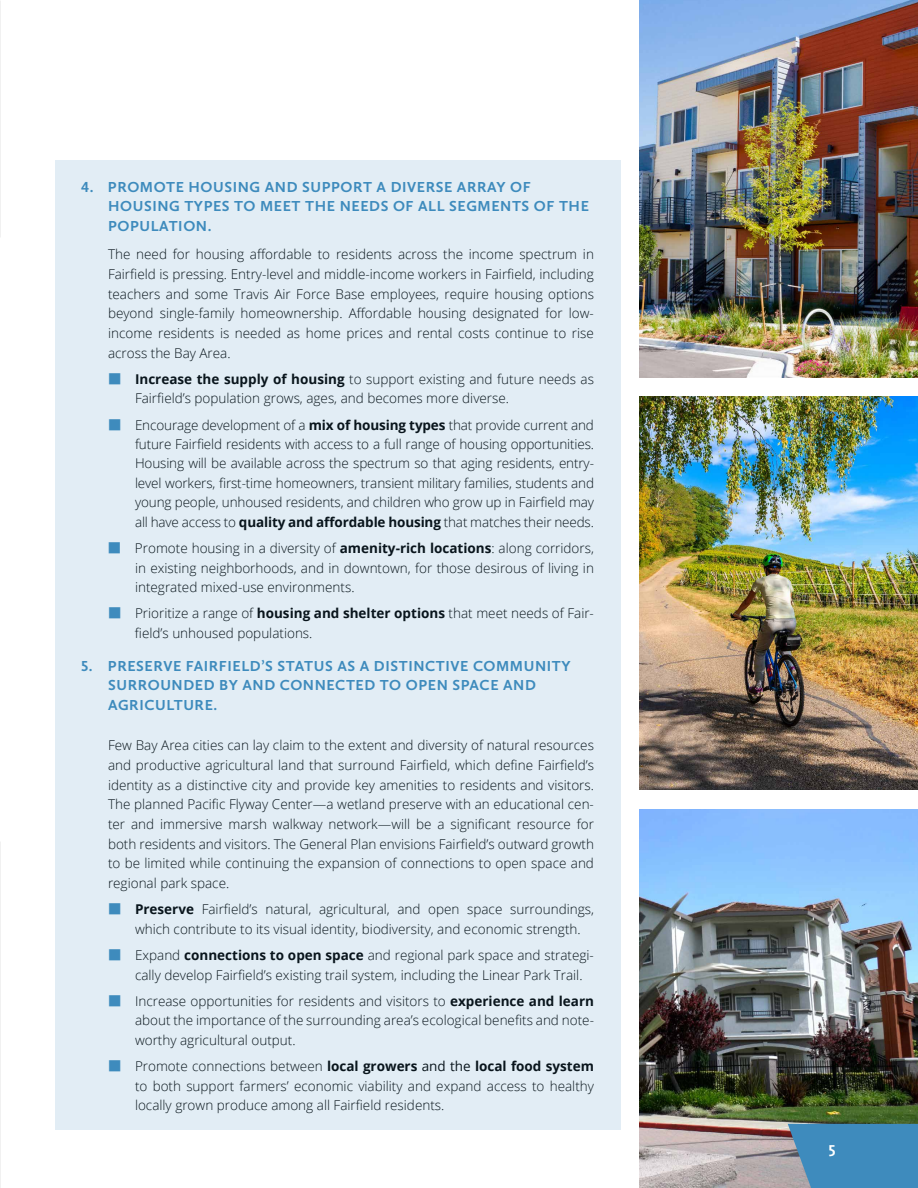
<style>
.page{position:relative;width:918px;height:1188px;background:#fff}
.page>*{position:absolute;margin:0;border:0;box-sizing:border-box;transform-origin:0 0}
.t1{font:700 16.5px "Calluna Sans";color:#fff}
.t2{font:700 15px/19.5px "Calluna Sans";letter-spacing:.04em;color:#3e8bbd}
.t3{font:300 13.5px/19.5px "Open Sans";color:#000;text-align:justify}
.s1{font-family:"Adobe Ming Std";color:#3e8bbd}
.s2{font-weight:700}
.s3{font-weight:400}
</style>
<div class="page">
<img style="left:639px;top:0;width:279px;height:377px">
<img style="left:639px;top:397px;width:279px;height:393px">
<img style="left:639px;top:809px;width:279px;height:379px">
<img style="left:0;top:842px;width:1px;height:346px">
<svg style="left:788px;top:1124px;width:130px;height:64px;background:#478cba"></svg>
<div style="left:55px;top:161px;width:565px;height:969px;background:#e2edf5"></div>
<p class="t2" style="left:108px;top:177px;width:482px;text-indent:-27px">4. PROMOTE HOUSING AND SUPPORT A DIVERSE ARRAY OF<br>HOUSING TYPES TO MEET THE NEEDS OF ALL SEGMENTS OF THE<br>POPULATION.</p>
<p class="t3" style="left:108px;top:244px;width:488px">The need for housing affordable to residents across the income spectrum in Fairfield is pressing. Entry-level and middle-income workers in Fairfield, including teachers and some Travis Air Force Base employees, require housing options beyond single-family homeownership. Affordable housing designated for low&shy;income residents is needed as home prices and rental costs continue to rise across the Bay Area.</p>
<p class="t3" style="left:135px;top:369px;width:461px;text-indent:-27px"><span class="s1">■</span> <span class="s2">Increase the supply of housing</span> to support existing and future needs as<br>Fairfield’s population grows, ages, and becomes more diverse.</p>
<p class="t3" style="left:135px;top:415px;width:461px;text-indent:-27px"><span class="s1">■</span> Encourage development of a <span class="s2">mix of housing types</span> that provide current and future Fairfield residents with access to a full range of housing opportunities.<br>Housing will be available across the spectrum so that aging residents, entry&shy;level workers, first-time homeowners, transient military families, students and young people, unhoused residents, and children who grow up in Fairfield may all have access to <span class="s2">quality and affordable housing</span> that matches their needs.</p>
<p class="t3" style="left:135px;top:538px;width:461px;text-indent:-27px"><span class="s1">■</span> Promote housing in a diversity of <span class="s2">amenity-rich locations</span>: along corridors, in existing neighborhoods, and in downtown, for those desirous of living in integrated mixed-use environments.</p>
<p class="t3" style="left:135px;top:603px;width:461px;text-indent:-27px"><span class="s1">■</span> Prioritize a range of <span class="s2">housing and shelter options</span> that meet needs of Fair&shy;field’s unhoused populations.</p>
<p class="t2" style="left:108px;top:656px;width:464px;text-indent:-27px">5. PRESERVE FAIRFIELD’S STATUS AS A DISTINCTIVE COMMUNITY<br>SURROUNDED BY AND CONNECTED TO OPEN SPACE AND<br>AGRICULTURE.</p>
<p class="t3" style="left:108px;top:735px;width:488px">Few Bay Area cities can lay claim to the extent and diversity of natural resources and productive agricultural land that surround Fairfield, which define Fairfield’s identity as a distinctive city and provide key amenities to residents and visitors.<br>The planned Pacific Flyway Center—a wetland preserve with an educational cen&shy;ter and immersive marsh walkway network—will be a significant resource for both residents and visitors. The General Plan envisions Fairfield’s outward growth to be limited while continuing the expansion of connections to open space and regional park space.</p>
<p class="t3" style="left:135px;top:899px;width:461px;text-indent:-27px"><span class="s1">■</span> <span class="s2">Preserve</span> Fairfield’s natural, agricultural, and open space surroundings, which contribute to its visual identity, biodiversity, and economic strength.</p>
<p class="t3" style="left:135px;top:945px;width:461px;text-indent:-27px"><span class="s1">■</span> Expand <span class="s2">connections to open space</span> and regional park space and strategi&shy;cally develop Fairfield’s existing trail system, including the Linear Park Trail.</p>
<p class="t3" style="left:135px;top:991px;width:461px;text-indent:-27px"><span class="s1">■</span> Increase opportunities for residents and visitors to <span class="s2">experience and learn </span>about the importance of the surrounding area’s ecological benefits and note&shy;worthy agricultural output.</p>
<p class="t3" style="left:135px;top:1056px;width:461px;text-indent:-27px"><span class="s1">■</span> Promote connections between <span class="s2">local growers</span> <span class="s3">and the</span> <span class="s2">local food system </span>to both support farmers’ economic viability and expand access to healthy locally grown produce among all Fairfield residents.</p>
<p class="t1" style="left:829px;top:1138px;width:8px">5</p>
</div>
